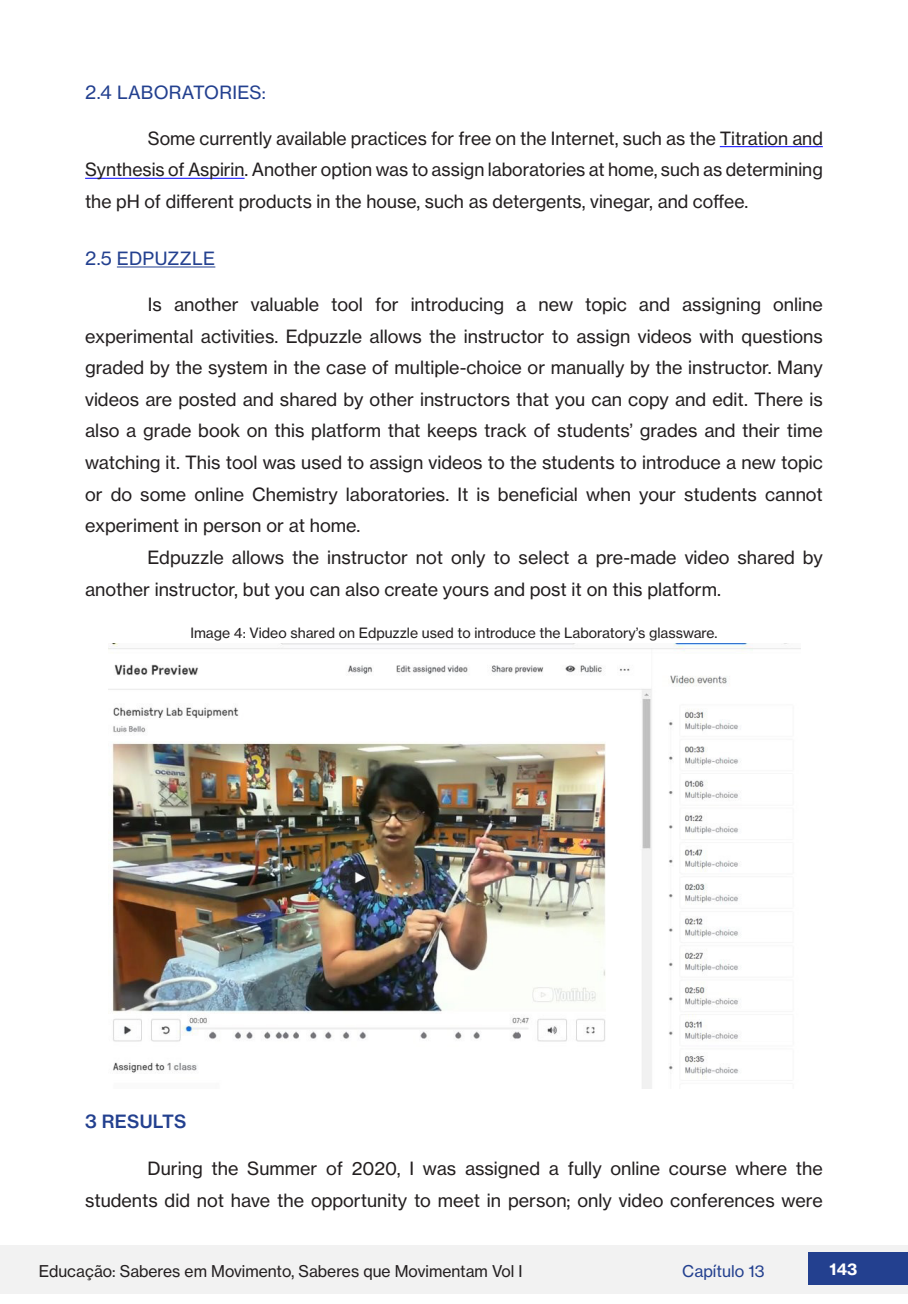
<style>
.page{position:relative;width:908px;height:1304px;background:#fff}
.page>*{position:absolute;margin:0;border:0;box-sizing:border-box;transform-origin:0 0}
.CORPO_DO_TEXTO_ATUAL{font:18px/31.6px "N Haas Grotesk TX Pro 55 Rg";color:#231f20;text-align:justify}
.SUBTITULOS_2_N{font:18px "N Haas Grotesk TX Pro 55 Rg";letter-spacing:.015em;color:#23408f}
.TÍTULOS_DO_CORPO_DO{font:18px "N Haas Grotesk TX Pro 65 Md";letter-spacing:.015em;color:#23408f}
.t1{font:16px "N Haas Grotesk TX Pro 55 Rg";color:#231f20}
.t2{font:16px "N Haas Grotesk TX Pro 55 Rg";color:#23408f}
.t3{font:16px "N Haas Grotesk TX Pro 75 Bd";color:#fff}
.LEGENDAS_DE_TABELAS{font:14px "N Haas Grotesk TX Pro 55 Rg";color:#231f20}
</style>
<div class="page">
<div style="left:0;top:1245px;width:907px;height:49px;background:#f2f2f2"></div>
<div style="left:808px;top:1252px;width:99px;height:33px;background:#23408f"></div>
<hr style="left:719px;top:146px;width:103px;height:1px;background:#00f">
<hr style="left:85px;top:178px;width:159px;height:1px;background:#00f">
<hr style="left:117px;top:267px;width:98px;height:1px;background:#23408f">
<img style="left:108px;top:644px;width:691px;height:445px">
<p class="SUBTITULOS_2_N" style="left:85px;top:81px;width:182px">2.4 LABORATORIES:</p>
<p class="CORPO_DO_TEXTO_ATUAL" style="left:85px;top:122px;width:739px;text-indent:63px">Some currently available practices for free on the Internet, such as the Titration and Synthesis of Aspirin. Another option was to assign laboratories at home, such as determining the pH of different products in the house, such as detergents, vinegar, and coffee.</p>
<p class="SUBTITULOS_2_N" style="left:85px;top:248px;width:131px">2.5 EDPUZZLE</p>
<p class="CORPO_DO_TEXTO_ATUAL" style="left:85px;top:289px;width:739px;text-indent:63px">Is another valuable tool for introducing a new topic and assigning online experimental activities. Edpuzzle allows the instructor to assign videos with questions graded by the system in the case of multiple-choice or manually by the instructor. Many videos are posted and shared by other instructors that you can copy and edit. There is also a grade book on this platform that keeps track of students’ grades and their time watching it. This tool was used to assign videos to the students to introduce a new topic or do some online Chemistry laboratories. It is beneficial when your students cannot experiment in person or at home.</p>
<p class="CORPO_DO_TEXTO_ATUAL" style="left:85px;top:541px;width:739px;text-indent:62px">Edpuzzle allows the instructor not only to select a pre-made video shared by another instructor, but you can also create yours and post it on this platform.</p>
<p class="LEGENDAS_DE_TABELAS" style="left:190px;top:625px;width:528px">Image 4: Video shared on Edpuzzle used to introduce the Laboratory’s glassware.</p>
<p class="TÍTULOS_DO_CORPO_DO" style="left:85px;top:1111px;width:103px">3 RESULTS</p>
<p class="CORPO_DO_TEXTO_ATUAL" style="left:85px;top:1152px;width:739px;text-align:right">During the Summer of 2020, I was assigned a fully online course where the students did not have the opportunity to meet in person; only video conferences were</p>
<p class="t1" style="left:39px;top:1261px;width:485px">Educação: Saberes em Movimento, Saberes que Movimentam Vol I</p>
<p class="t2" style="left:682px;top:1261px;width:84px">Capítulo 13</p>
<p class="t3" style="left:829px;top:1259px;width:29px">143</p>
</div>
